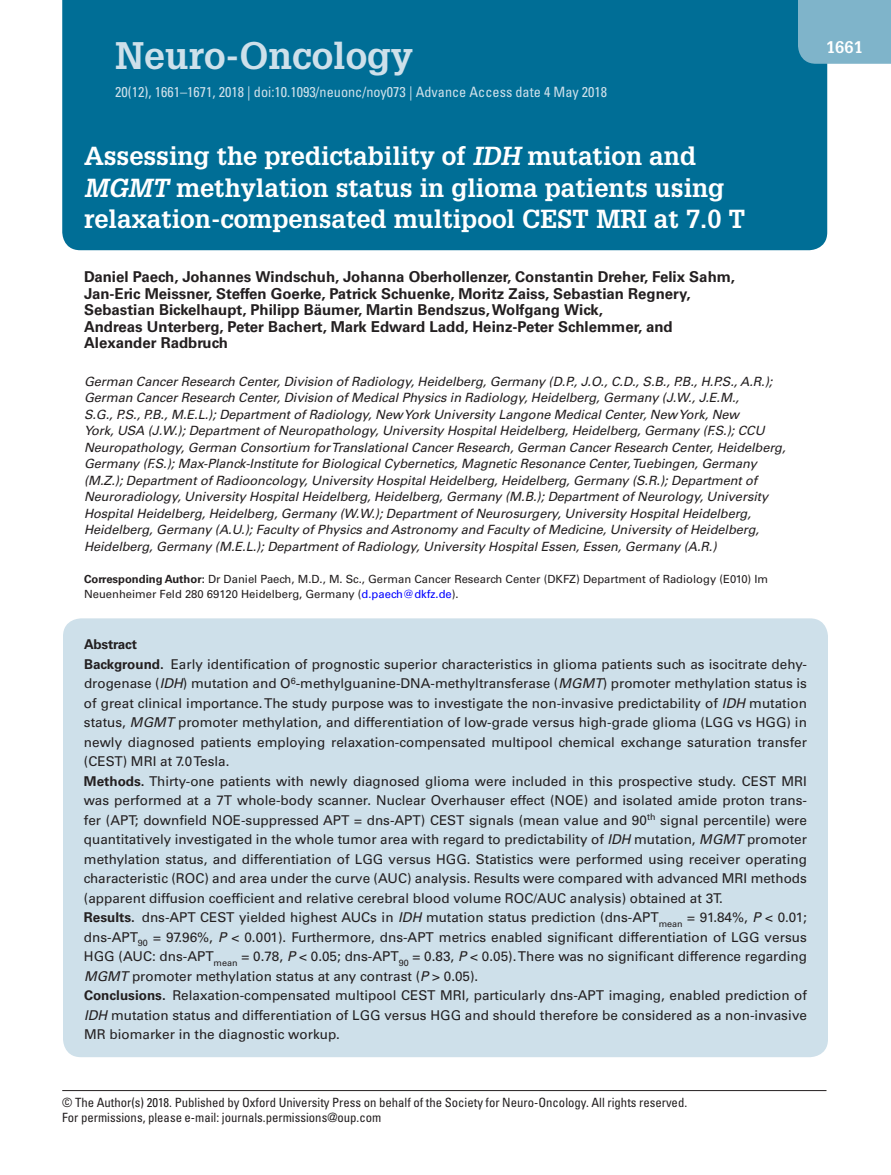
<style>
.page{position:relative;width:891px;height:1175px;background:#fff}
.page>*{position:absolute;margin:0;border:0;box-sizing:border-box;transform-origin:0 0}
.t1{font:700 37.5px "Glypha LT Std";color:#cee0ea}
.t2{font:700 25.5px/31.5px "Glypha LT Std";color:#fff}
.t3{font:700 16.5px "Glypha LT Std";color:#fff}
.t4{font:700 15px/16.5px "Univers LT Std";color:#231f20}
.t5{font:condensed 14.25px "Univers LT Std";color:#cee0ea}
.t6{font:13.5px/19.5px "Univers LT Std";color:#231f20}
.t7{font:italic 12.75px/16.5px "Univers LT Std";letter-spacing:-.005em;color:#231f20}
.t8{font:condensed 12.75px/15px "Univers LT Std";color:#231f20}
.t9{font:11.25px/15px "Univers LT Std";color:#231f20}
.s1{font-style:italic}
.s2{font-weight:700}
.s3{color:#00f}
</style>
<div class="page">
<hr style="left:62px;top:1090px;width:764px;height:1px;background:#231f20">
<div style="left:62px;top:0;width:765px;height:250px;background:#006e96"></div>
<div style="left:798px;top:0;width:93px;height:64px;background:#7fb4ca"></div>
<div style="left:63px;top:618px;width:765px;height:439px;background:#cee0ea;border-radius:18px"></div>
<h1 class="t1" style="left:115px;top:32px;width:299px">Neuro-Oncology</h1>
<p class="t5" style="left:115px;top:83px;width:494px">20(12), 1661–1671, 2018 | doi:10.1093/neuonc/noy073 | Advance Access date 4 May 2018</p>
<h2 class="t2" style="left:84px;top:140px;width:663px">Assessing the predictability of <span class="s1">IDH</span> mutation and<br><span class="s1">MGMT</span> methylation status in glioma patients using relaxation-compensated multipool CEST MRI at 7.0 T</h2>
<p class="t4" style="left:84px;top:269px;width:653px">Daniel Paech, Johannes Windschuh, Johanna Oberhollenzer, Constantin Dreher, Felix Sahm, Jan-Eric Meissner, Steffen Goerke, Patrick Schuenke, Moritz Zaiss, Sebastian Regnery, Sebastian Bickelhaupt, Philipp Bäumer, Martin Bendszus, Wolfgang Wick,<br>Andreas Unterberg, Peter Bachert, Mark Edward Ladd, Heinz-Peter Schlemmer, and Alexander Radbruch</p>
<p class="t7" style="left:84px;top:373px;width:703px">German Cancer Research Center, Division of Radiology, Heidelberg, Germany (D.P., J.O., C.D., S.B., P.B., H.P.S., A.R.); German Cancer Research Center, Division of Medical Physics in Radiology, Heidelberg, Germany (J.W., J.E.M.,<br>S.G., P.S., P.B., M.E.L.); Department of Radiology, New York University Langone Medical Center, New York, New<br>York, USA (J.W.); Department of Neuropathology, University Hospital Heidelberg, Heidelberg, Germany (F.S.); CCU Neuropathology, German Consortium for Translational Cancer Research, German Cancer Research Center, Heidelberg, Germany (F.S.); Max-Planck-Institute for Biological Cybernetics, Magnetic Resonance Center, Tuebingen, Germany (M.Z.); Department of Radiooncology, University Hospital Heidelberg, Heidelberg, Germany (S.R.); Department of Neuroradiology, University Hospital Heidelberg, Heidelberg, Germany (M.B.); Department of Neurology, University Hospital Heidelberg, Heidelberg, Germany (W.W.); Department of Neurosurgery, University Hospital Heidelberg, Heidelberg, Germany (A.U.); Faculty of Physics and Astronomy and Faculty of Medicine, University of Heidelberg, Heidelberg, Germany (M.E.L.); Department of Radiology, University Hospital Essen, Essen, Germany (A.R.)</p>
<p class="t9" style="left:84px;top:572px;width:686px"><span class="s2">Corresponding Author:</span> Dr Daniel Paech, M.D., M. Sc., German Cancer Research Center (DKFZ) Department of Radiology (E010) Im<br>Neuenheimer Feld 280 69120 Heidelberg, Germany (<span class="s3">d.paech@dkfz.de</span>).</p>
<p class="t6" style="left:84px;top:635px;width:725px"><span class="s2">Abstract<br>Background.</span> Early identification of prognostic superior characteristics in glioma patients such as isocitrate dehy&shy;drogenase (<span class="s1">IDH</span>) mutation and O<sup>6</sup>-methylguanine-DNA-methyltransferase (<span class="s1">MGMT</span>) promoter methylation status is of great clinical importance. The study purpose was to investigate the non-invasive predictability of <span class="s1">IDH</span> mutation status, <span class="s1">MGMT</span> promoter methylation, and differentiation of low-grade versus high-grade glioma (LGG vs HGG) in newly diagnosed patients employing relaxation-compensated multipool chemical exchange saturation transfer (CEST) MRI at 7.0 Tesla.<br><span class="s2">Methods.</span> Thirty-one patients with newly diagnosed glioma were included in this prospective study. CEST MRI was performed at a 7T whole-body scanner. Nuclear Overhauser effect (NOE) and isolated amide proton trans&shy;fer (APT; downfield NOE-suppressed APT = dns-APT) CEST signals (mean value and 90<sup>th</sup> signal percentile) were quantitatively investigated in the whole tumor area with regard to predictability of <span class="s1">IDH</span> mutation, <span class="s1">MGMT</span> promoter methylation status, and differentiation of LGG versus HGG. Statistics were performed using receiver operating characteristic (ROC) and area under the curve (AUC) analysis. Results were compared with advanced MRI methods (apparent diffusion coefficient and relative cerebral blood volume ROC/AUC analysis) obtained at 3T.<br><span class="s2">Results.</span> dns-APT CEST yielded highest AUCs in <span class="s1">IDH</span> mutation status prediction (dns-APT<sub>mean</sub> = 91.84%, <span class="s1">P</span> &lt; 0.01; dns-APT<sub>90</sub> = 97.96%, <span class="s1">P</span> &lt; 0.001). Furthermore, dns-APT metrics enabled significant differentiation of LGG versus HGG (AUC: dns-APT<sub>mean</sub> = 0.78, <span class="s1">P</span> &lt; 0.05; dns-APT<sub>90</sub> = 0.83, <span class="s1">P</span> &lt; 0.05). There was no significant difference regarding <span class="s1">MGMT</span> promoter methylation status at any contrast (<span class="s1">P</span> &gt; 0.05).<br><span class="s2">Conclusions.</span> Relaxation-compensated multipool CEST MRI, particularly dns-APT imaging, enabled prediction of <span class="s1">IDH</span> mutation status and differentiation of LGG versus HGG and should therefore be considered as a non-invasive MR biomarker in the diagnostic workup.</p>
<p class="t3" style="left:826px;top:37px;width:38px">1661</p>
<p class="t8" style="left:62px;top:1095px;width:626px">© The Author(s) 2018. Published by Oxford University Press on behalf of the Society for Neuro-Oncology. All rights reserved.<br>For permissions, please e-mail: journals.permissions@oup.com</p>
</div>
